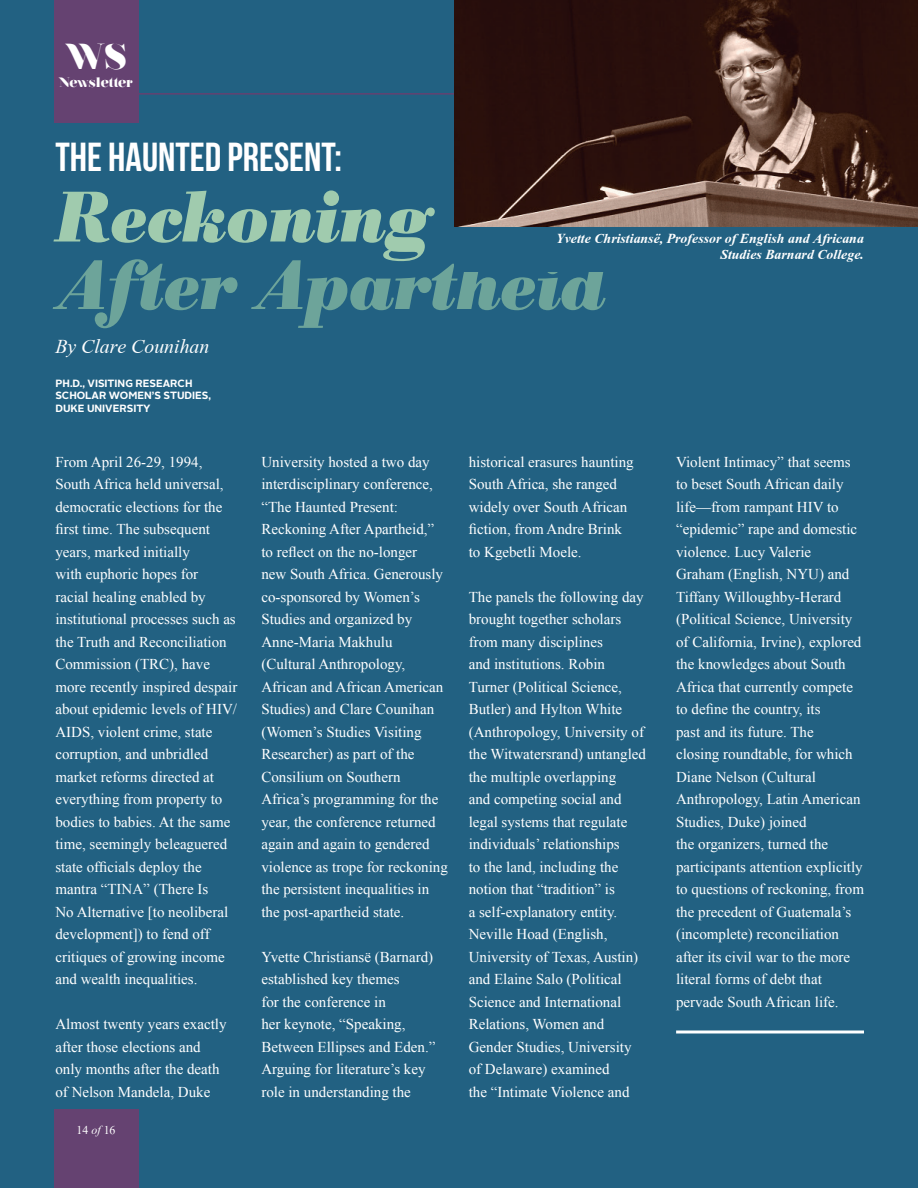
<style>
.page{position:relative;width:918px;height:1188px;background:#226182}
.page>*{position:absolute;margin:0;border:0;box-sizing:border-box;transform-origin:0 0}
.t1{font:70.5px "Bodoni BE Bold Italic Os F";color:#a0cbae}
.t2{font:69px "Bodoni BE Bold Italic Os F";color:#6da49a}
.t3{font:40.5px "Bebas Neue";color:#fff}
.t4{font:900 36px "Nouvelle Vague";color:#fff}
.t5{font:italic 30px "Angsana New";color:#fff}
.t6{font:italic 700 21px/16.5px "Angsana New";color:#fff;text-align:right}
.t7{font:18px "Angsana New";color:#fff}
.t8{font:15px/22.5px "Times New Roman";color:#fff}
.t9{font:900 13.5px "Nouvelle Vague";color:#fff}
.t10{font:700 10.5px/12.6px "Alright Sans";color:#fff}
.s1{font-style:italic}
</style>
<div class="page">
<svg style="left:676px;top:1030px;width:188px;height:4px"></svg>
<div style="left:54px;top:1110px;width:84px;height:78px;background:#654271"></div>
<div style="left:54px;top:0;width:84px;height:123px;background:#654271"></div>
<hr style="left:137px;top:93px;width:727px;height:2px;background:#654271">
<img style="left:455px;top:0;width:463px;height:227px">
<h3 class="t4" style="left:66px;top:38px;width:62px">WS</h3>
<p class="t9" style="left:59px;top:75px;width:75px">Newsletter</p>
<h3 class="t3" style="left:55px;top:135px;width:288px">THE HAUNTED PRESENT:</h3>
<h1 class="t1" style="left:55px;top:173px;width:379px">Reckoning</h1>
<h2 class="t2" style="left:55px;top:242px;width:551px">After Apartheid</h2>
<h3 class="t5" style="left:55px;top:324px;width:155px">By Clare Counihan</h3>
<p class="t10" style="left:55px;top:377px;width:157px">PH.D., VISITING RESEARCH<br>SCHOLAR WOMEN’S STUDIES,<br>DUKE UNIVERSITY</p>
<h3 class="t6" style="left:556px;top:228px;width:309px">Yvette Christiansë, Professor of English and Africana<br>Studies Barnard College.</h3>
<p class="t8" style="left:55px;top:450px;width:184px">From April 26-29, 1994,<br>South Africa held universal, democratic elections for the first time. The subsequent years, marked initially<br>with euphoric hopes for<br>racial healing enabled by institutional processes such as the Truth and Reconciliation<br>Commission (TRC), have more recently inspired despair about epidemic levels of HIV/<br>AIDS, violent crime, state corruption, and unbridled market reforms directed at everything from property to bodies to babies. At the same time, seemingly beleaguered state officials deploy the mantra “TINA” (There Is<br>No Alternative [to neoliberal development]) to fend off critiques of growing income and wealth inequalities.</p>
<p class="t8" style="left:55px;top:1013px;width:173px">Almost twenty years exactly after those elections and only months after the death of Nelson Mandela, Duke</p>
<p class="t7" style="left:77px;top:1117px;width:40px">14 <span class="s1">of</span> 16</p>
<p class="t8" style="left:261px;top:450px;width:188px">University hosted a two day interdisciplinary conference, “The Haunted Present:<br>Reckoning After Apartheid,” to reflect on the no-longer<br>new South Africa. Generously co-sponsored by Women’s<br>Studies and organized by<br>Anne-Maria Makhulu (Cultural Anthropology,<br>African and African American<br>Studies) and Clare Counihan (Women’s Studies Visiting<br>Researcher) as part of the<br>Consilium on Southern<br>Africa’s programming for the year, the conference returned again and again to gendered violence as trope for reckoning the persistent inequalities in the post-apartheid state.</p>
<p class="t8" style="left:261px;top:945px;width:176px">Yvette Christiansë (Barnard) established key themes<br>for the conference in<br>her keynote, “Speaking,<br>Between Ellipses and Eden.”<br>Arguing for literature’s key role in understanding the</p>
<p class="t8" style="left:469px;top:450px;width:166px">historical erasures haunting<br>South Africa, she ranged widely over South African fiction, from Andre Brink to Kgebetli Moele.</p>
<p class="t8" style="left:469px;top:585px;width:179px">The panels the following day brought together scholars from many disciplines<br>and institutions. Robin<br>Turner (Political Science,<br>Butler) and Hylton White (Anthropology, University of the Witwatersrand) untangled the multiple overlapping<br>and competing social and legal systems that regulate individuals’ relationships<br>to the land, including the notion that “tradition” is<br>a self-explanatory entity.<br>Neville Hoad (English,<br>University of Texas, Austin) and Elaine Salo (Political<br>Science and International<br>Relations, Women and<br>Gender Studies, University of Delaware) examined<br>the “Intimate Violence and</p>
<p class="t8" style="left:676px;top:450px;width:189px">Violent Intimacy” that seems to beset South African daily life—from rampant HIV to “epidemic” rape and domestic violence. Lucy Valerie<br>Graham (English, NYU) and<br>Tiffany Willoughby-Herard (Political Science, University of California, Irvine), explored the knowledges about South<br>Africa that currently compete to define the country, its<br>past and its future. The<br>closing roundtable, for which<br>Diane Nelson (Cultural<br>Anthropology, Latin American<br>Studies, Duke) joined<br>the organizers, turned the participants attention explicitly to questions of reckoning, from the precedent of Guatemala’s (incomplete) reconciliation after its civil war to the more literal forms of debt that pervade South African life.</p>
</div>
